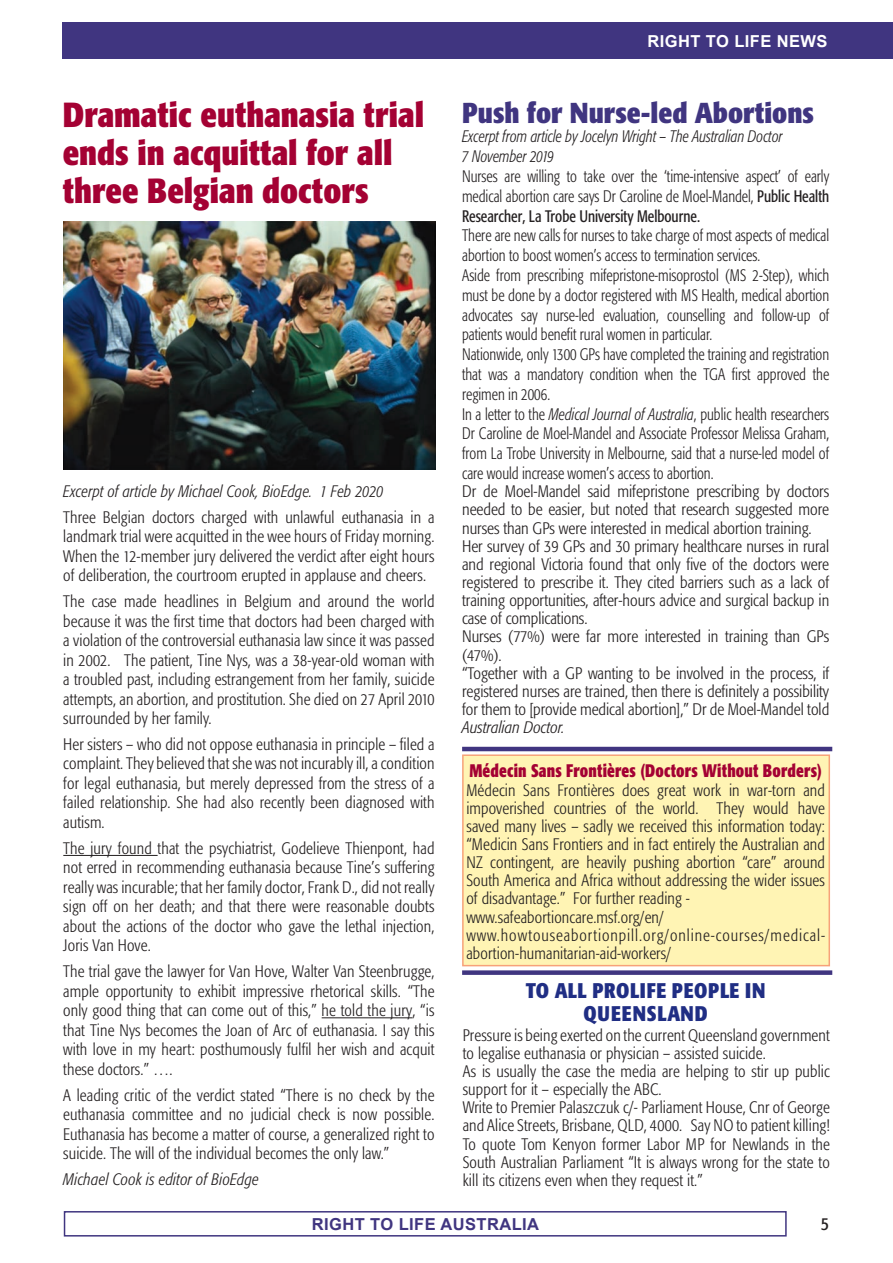
<style>
.page{position:relative;width:893px;height:1263px;background:#fff}
.page>*{position:absolute;margin:0;border:0;box-sizing:border-box;transform-origin:0 0}
.t1{font:700 condensed 34.5px/38px "Formata";color:#a40133}
.t2{font:700 condensed 28.5px "Formata";color:#403580}
.t3{font:700 condensed 21px/23.1px "Formata";letter-spacing:.03em;color:#202e84;text-align:center}
.t4{font:700 condensed 18px "Formata";letter-spacing:.01em;color:#a40133;scale:.9 1}
.t5{font:condensed 18px "Formata";color:#231f20}
.t6{font:300 condensed 16.5px/18.1px "Formata";color:#231f20;text-align:justify}
.t7{font:300 condensed 16.5px/19.8px "Formata";color:#231f20;text-align:justify;scale:.9 1}
.t8{font:italic 300 condensed 16.5px/19.8px "Formata";color:#231f20;scale:.9 1}
.t9{font:italic 300 condensed 16.5px "Formata";color:#231f20;scale:.96 1}
.t10{font:italic 300 condensed 16.5px "Formata";color:#231f20}
.t11{font:700 16.5px "Arial";letter-spacing:.025em;color:#403580}
.t12{font:700 16.5px "Arial";letter-spacing:.025em;color:#fff}
.s1{font-weight:400}
.s2{font-style:italic}
</style>
<div class="page">
<hr style="left:63px;top:855px;width:95px;height:1px;background:#231f20">
<hr style="left:322px;top:1017px;width:90px;height:1px;background:#231f20">
<hr style="left:462px;top:747px;width:370px;height:4px;background:#403580">
<div style="left:462px;top:970px;width:370px;height:5px;background:#403580"></div>
<div style="left:64px;top:1211px;width:723px;height:25px;border:2px solid #403580"></div>
<div style="left:63px;top:22px;width:830px;height:36px;background:#403580"></div>
<div style="left:462px;top:754px;width:368px;height:212px;background:#fff4b4;border:2px solid #f7a279"></div>
<img style="left:63px;top:221px;width:372px;height:249px">
<h1 class="t1" style="left:63px;top:96px;width:363px">Dramatic euthanasia trial ends in acquittal for all three Belgian doctors</h1>
<p class="t9" style="left:63px;top:481px;width:335px">Excerpt of article by Michael Cook, BioEdge. 1 Feb 2020</p>
<p class="t6" style="left:63px;top:507px;width:373px;line-height:19.5px">Three Belgian doctors charged with unlawful euthanasia in a landmark trial were acquitted in the wee hours of Friday morning.<br>When the 12-member jury delivered the verdict after eight hours of deliberation, the courtroom erupted in applause and cheers.</p>
<p class="t6" style="left:63px;top:592px;width:373px;line-height:19.5px">The case made headlines in Belgium and around the world because it was the first time that doctors had been charged with a violation of the controversial euthanasia law since it was passed in 2002. The patient, Tine Nys, was a 38-year-old woman with a troubled past, including estrangement from her family, suicide attempts, an abortion, and prostitution. She died on 27 April 2010 surrounded by her family.</p>
<p class="t6" style="left:63px;top:734px;width:373px;line-height:19.5px">Her sisters – who did not oppose euthanasia in principle – filed a complaint. They believed that she was not incurably ill, a condition for legal euthanasia, but merely depressed from the stress of a failed relationship. She had also recently been diagnosed with autism.</p>
<p class="t6" style="left:63px;top:838px;width:373px;line-height:19.5px">The jury found that the psychiatrist, Godelieve Thienpont, had not erred in recommending euthanasia because Tine’s suffering really was incurable; that her family doctor, Frank D., did not really sign off on her death; and that there were reasonable doubts about the actions of the doctor who gave the lethal injection, Joris Van Hove.</p>
<p class="t6" style="left:63px;top:962px;width:373px;line-height:19.5px">The trial gave the lawyer for Van Hove, Walter Van Steenbrugge, ample opportunity to exhibit impressive rhetorical skills. “The only good thing that can come out of this,” he told the jury, “is that Tine Nys becomes the Joan of Arc of euthanasia. I say this with love in my heart: posthumously fulfil her wish and acquit these doctors.” ….</p>
<p class="t6" style="left:63px;top:1085px;width:373px;line-height:19.5px">A leading critic of the verdict stated “There is no check by the euthanasia committee and no judicial check is now possible.<br>Euthanasia has become a matter of course, a generalized right to suicide. The will of the individual becomes the only law.”</p>
<p class="t10" style="left:63px;top:1170px;width:197px">Michael Cook is editor of BioEdge</p>
<p class="t12" style="left:647px;top:30px;width:181px">RIGHT TO LIFE NEWS</p>
<h2 class="t2" style="left:462px;top:95px;width:353px">Push for Nurse-led Abortions</h2>
<p class="t8" style="left:462px;top:127px;width:358px">Excerpt from article by Jocelyn Wright – The Australian Doctor<br>7 November 2019</p>
<p class="t7" style="left:462px;top:167px;width:409px">Nurses are willing to take over the ‘time-intensive aspect’ of early medical abortion care says Dr Caroline de Moel-Mandel, <span class="s1">Public Health Researcher, La Trobe University Melbourne.</span></p>
<p class="t7" style="left:462px;top:226px;width:409px;text-align:left">There are new calls for nurses to take charge of most aspects of medical abortion to boost women’s access to termination services.<br>Aside from prescribing mifepristone-misoprostol (MS 2-Step), which must be done by a doctor registered with MS Health, medical abortion advocates say nurse-led evaluation, counselling and follow-up of patients would benefit rural women in particular.<br>Nationwide, only 1300 GPs have completed the training and registration that was a mandatory condition when the TGA first approved the regimen in 2006.<br>In a letter to the <span class="s2">Medical Journal of Australia</span>, public health researchers Dr Caroline de Moel-Mandel and Associate Professor Melissa Graham, from La Trobe University in Melbourne, said that a nurse-led model of care would increase women’s access to abortion.</p>
<p class="t6" style="left:462px;top:483px;width:369px;text-align:left">Dr de Moel-Mandel said mifepristone prescribing by doctors needed to be easier, but noted that research suggested more nurses than GPs were interested in medical abortion training.<br>Her survey of 39 GPs and 30 primary healthcare nurses in rural and regional Victoria found that only five of the doctors were registered to prescribe it. They cited barriers such as a lack of training opportunities, after-hours advice and surgical backup in case of complications.<br>Nurses (77%) were far more interested in training than GPs (47%).<br>“Together with a GP wanting to be involved in the process, if registered nurses are trained, then there is definitely a possibility for them to [provide medical abortion],” Dr de Moel-Mandel told</p>
<p class="t10" style="left:462px;top:718px;width:104px">Australian Doctor.</p>
<p class="t4" style="left:469px;top:760px;width:393px">Médecin Sans Frontières (Doctors Without Borders)</p>
<p class="t6" style="left:466px;top:781px;width:360px;text-align:left">Médecin Sans Frontières does great work in war-torn and impoverished countries of the world. They would have saved many lives – sadly we received this information today: “Medicin Sans Frontiers and in fact entirely the Australian and NZ contingent, are heavily pushing abortion “care” around South America and Africa without addressing the wider issues of disadvantage.” For further reading - www.safeabortioncare.msf.org/en/ www.howtouseabortionpill.org/online-courses/medical&shy;abortion-humanitarian-aid-workers/</p>
<p class="t3" style="left:526px;top:979px;width:241px">TO ALL PROLIFE PEOPLE IN<br>QUEENSLAND</p>
<p class="t6" style="left:463px;top:1026px;width:369px;text-align:left">Pressure is being exerted on the current Queensland government to legalise euthanasia or physician – assisted suicide.<br>As is usually the case the media are helping to stir up public support for it – especially the ABC.<br>Write to Premier Palaszczuk c/- Parliament House, Cnr of George and Alice Streets, Brisbane, QLD, 4000. Say NO to patient killing!<br>To quote Tom Kenyon former Labor MP for Newlands in the South Australian Parliament “It is always wrong for the state to kill its citizens even when they request it.”</p>
<p class="t11" style="left:312px;top:1213px;width:229px">RIGHT TO LIFE AUSTRALIA</p>
<p class="t5" style="left:821px;top:1213px;width:10px">5</p>
</div>
